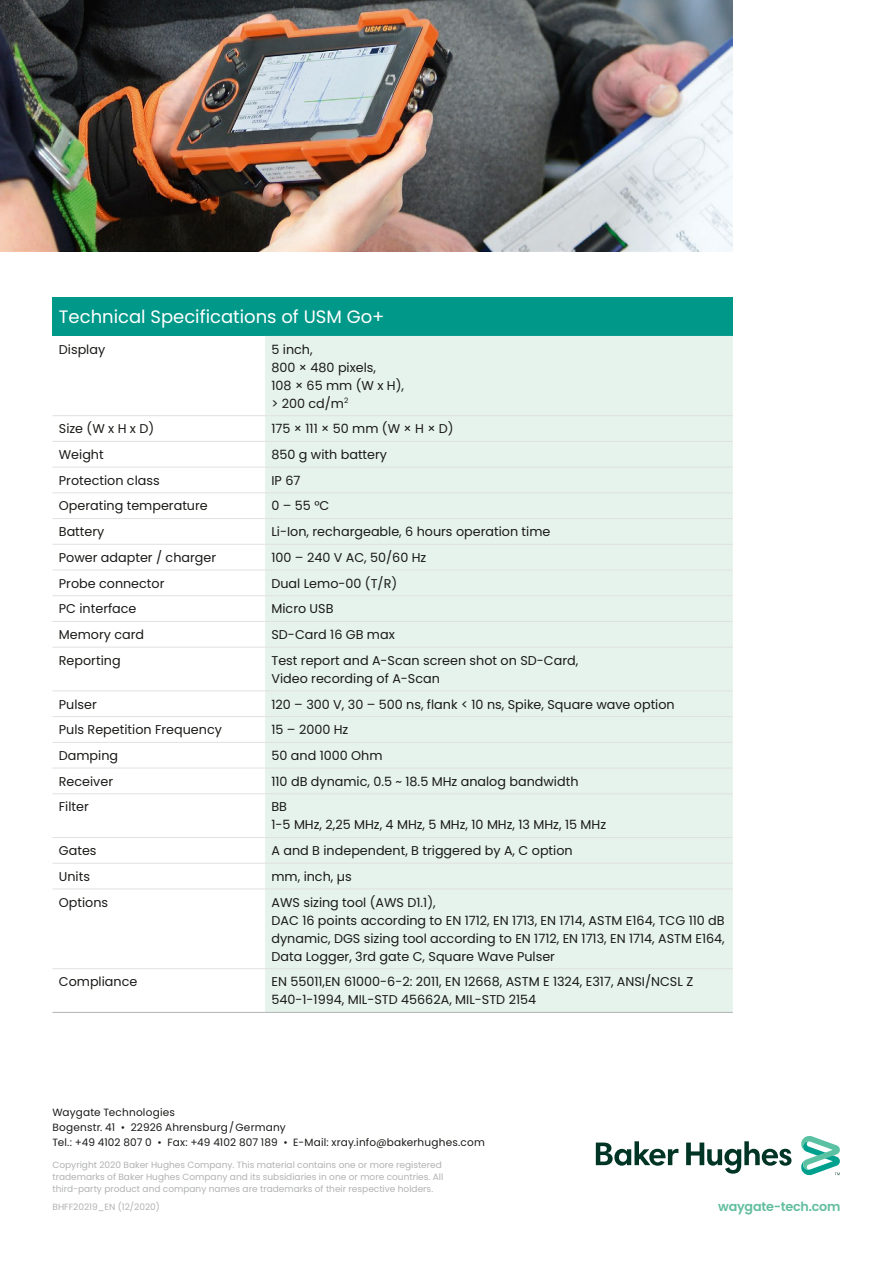
<style>
.page{position:relative;width:893px;height:1263px;background:#fff}
.page>*{position:absolute;margin:0;border:0;box-sizing:border-box;transform-origin:0 0}
.t1{font:18px "Poppins";color:#fff}
.t2{font:12.75px/18px "Poppins";color:#1a1a18}
.t3{font:600 12.75px "Poppins";letter-spacing:-.02em;color:#62bda0}
.t4{font:10.5px/15px "Poppins";letter-spacing:.015em;color:#1a1a18}
.t5{font:9px/12px "Poppins";color:#b1b2b3}
</style>
<div class="page">
<div style="left:52px;top:298px;width:681px;height:38px;background:#009889"></div>
<div style="left:265px;top:336px;width:468px;height:676px;background:#e6f3ed"></div>
<hr style="left:52px;top:415px;width:213px;height:1px;background:#e1e1e1">
<hr style="left:265px;top:415px;width:468px;height:1px;background:#e1e1e1">
<hr style="left:52px;top:441px;width:213px;height:1px;background:#e1e1e1">
<hr style="left:265px;top:441px;width:468px;height:1px;background:#e1e1e1">
<hr style="left:52px;top:467px;width:213px;height:1px;background:#e1e1e1">
<hr style="left:265px;top:467px;width:468px;height:1px;background:#e1e1e1">
<hr style="left:52px;top:492px;width:213px;height:1px;background:#e1e1e1">
<hr style="left:265px;top:492px;width:468px;height:1px;background:#e1e1e1">
<hr style="left:52px;top:518px;width:213px;height:1px;background:#e1e1e1">
<hr style="left:265px;top:518px;width:468px;height:1px;background:#e1e1e1">
<hr style="left:52px;top:544px;width:213px;height:1px;background:#e1e1e1">
<hr style="left:265px;top:544px;width:468px;height:1px;background:#e1e1e1">
<hr style="left:52px;top:570px;width:213px;height:1px;background:#e1e1e1">
<hr style="left:265px;top:570px;width:468px;height:1px;background:#e1e1e1">
<hr style="left:52px;top:595px;width:213px;height:1px;background:#e1e1e1">
<hr style="left:265px;top:595px;width:468px;height:1px;background:#e1e1e1">
<hr style="left:52px;top:621px;width:213px;height:1px;background:#e1e1e1">
<hr style="left:265px;top:621px;width:468px;height:1px;background:#e1e1e1">
<hr style="left:52px;top:647px;width:213px;height:1px;background:#e1e1e1">
<hr style="left:265px;top:647px;width:468px;height:1px;background:#e1e1e1">
<hr style="left:52px;top:690px;width:213px;height:1px;background:#e1e1e1">
<hr style="left:265px;top:690px;width:468px;height:1px;background:#e1e1e1">
<hr style="left:52px;top:716px;width:213px;height:1px;background:#e1e1e1">
<hr style="left:265px;top:716px;width:468px;height:1px;background:#e1e1e1">
<hr style="left:52px;top:742px;width:213px;height:1px;background:#e1e1e1">
<hr style="left:265px;top:742px;width:468px;height:1px;background:#e1e1e1">
<hr style="left:52px;top:768px;width:213px;height:1px;background:#e1e1e1">
<hr style="left:265px;top:768px;width:468px;height:1px;background:#e1e1e1">
<hr style="left:52px;top:793px;width:213px;height:1px;background:#e1e1e1">
<hr style="left:265px;top:793px;width:468px;height:1px;background:#e1e1e1">
<hr style="left:52px;top:837px;width:213px;height:1px;background:#e1e1e1">
<hr style="left:265px;top:837px;width:468px;height:1px;background:#e1e1e1">
<hr style="left:52px;top:863px;width:213px;height:1px;background:#e1e1e1">
<hr style="left:265px;top:863px;width:468px;height:1px;background:#e1e1e1">
<hr style="left:52px;top:888px;width:213px;height:1px;background:#e1e1e1">
<hr style="left:265px;top:888px;width:468px;height:1px;background:#e1e1e1">
<hr style="left:52px;top:968px;width:213px;height:1px;background:#e1e1e1">
<hr style="left:265px;top:968px;width:468px;height:1px;background:#e1e1e1">
<hr style="left:52px;top:1012px;width:213px;height:1px;background:#b1b2b3">
<hr style="left:265px;top:1012px;width:468px;height:1px;background:#b1b2b3">
<img style="left:0;top:0;width:733px;height:251px">
<svg style="left:596px;top:1136px;width:244px;height:40px"></svg>
<h1 class="t1" style="left:59px;top:306px;width:327px">Technical Specifications of USM Go+</h1>
<p class="t2" style="left:59px;top:340px;width:48px">Display</p>
<p class="t2" style="left:271px;top:340px;width:134px">5 inch,<br>800 × 480 pixels,<br>108 × 65 mm (W x H), &gt; 200 cd/m<sup>2</sup></p>
<p class="t2" style="left:59px;top:420px;width:97px">Size (W x H x D)</p>
<p class="t2" style="left:271px;top:420px;width:184px">175 × 111 × 50 mm (W × H × D)</p>
<p class="t2" style="left:59px;top:446px;width:46px">Weight</p>
<p class="t2" style="left:271px;top:446px;width:117px">850 g with battery</p>
<p class="t2" style="left:59px;top:471px;width:102px">Protection class</p>
<p class="t2" style="left:271px;top:471px;width:30px">IP 67</p>
<p class="t2" style="left:59px;top:497px;width:150px">Operating temperature</p>
<p class="t2" style="left:271px;top:497px;width:59px">0 – 55 °C</p>
<p class="t2" style="left:59px;top:523px;width:47px">Battery</p>
<p class="t2" style="left:271px;top:523px;width:280px">Li-Ion, rechargeable, 6 hours operation time</p>
<p class="t2" style="left:59px;top:548px;width:159px">Power adapter / charger</p>
<p class="t2" style="left:271px;top:548px;width:156px">100 – 240 V AC, 50/60 Hz</p>
<p class="t2" style="left:59px;top:574px;width:107px">Probe connector</p>
<p class="t2" style="left:271px;top:574px;width:127px">Dual Lemo-00 (T/R)</p>
<p class="t2" style="left:59px;top:600px;width:79px">PC interface</p>
<p class="t2" style="left:271px;top:600px;width:64px">Micro USB</p>
<p class="t2" style="left:59px;top:626px;width:87px">Memory card</p>
<p class="t2" style="left:271px;top:626px;width:125px">SD-Card 16 GB max</p>
<p class="t2" style="left:59px;top:651px;width:63px">Reporting</p>
<p class="t2" style="left:271px;top:651px;width:308px">Test report and A-Scan screen shot on SD-Card,<br>Video recording of A-Scan</p>
<p class="t2" style="left:59px;top:695px;width:39px">Pulser</p>
<p class="t2" style="left:271px;top:695px;width:405px">120 – 300 V, 30 – 500 ns, flank &lt; 10 ns, Spike, Square wave option</p>
<p class="t2" style="left:59px;top:721px;width:165px">Puls Repetition Frequency</p>
<p class="t2" style="left:271px;top:721px;width:78px">15 – 2000 Hz</p>
<p class="t2" style="left:59px;top:746px;width:61px">Damping</p>
<p class="t2" style="left:271px;top:746px;width:113px">50 and 1000 Ohm</p>
<p class="t2" style="left:59px;top:772px;width:56px">Receiver</p>
<p class="t2" style="left:271px;top:772px;width:308px">110 dB dynamic, 0.5 ~ 18.5 MHz analog bandwidth</p>
<p class="t2" style="left:59px;top:798px;width:32px">Filter</p>
<p class="t2" style="left:271px;top:798px;width:336px">BB<br>1-5 MHz, 2,25 MHz, 4 MHz, 5 MHz, 10 MHz, 13 MHz, 15 MHz</p>
<p class="t2" style="left:59px;top:842px;width:39px">Gates</p>
<p class="t2" style="left:271px;top:842px;width:303px">A and B independent, B triggered by A, C option</p>
<p class="t2" style="left:59px;top:867px;width:33px">Units</p>
<p class="t2" style="left:271px;top:867px;width:82px">mm, inch, µs</p>
<p class="t2" style="left:59px;top:893px;width:51px">Options</p>
<p class="t2" style="left:271px;top:893px;width:455px">AWS sizing tool (AWS D1.1),<br>DAC 16 points according to EN 1712, EN 1713, EN 1714, ASTM E164, TCG 110 dB dynamic, DGS sizing tool according to EN 1712, EN 1713, EN 1714, ASTM E164, Data Logger, 3rd gate C, Square Wave Pulser</p>
<p class="t2" style="left:59px;top:973px;width:80px">Compliance</p>
<p class="t2" style="left:271px;top:973px;width:423px">EN 55011,EN 61000-6-2: 2011, EN 12668, ASTM E 1324, E317, ANSI/NCSL Z<br>540-1-1994, MIL-STD 45662A, MIL-STD 2154</p>
<p class="t4" style="left:52px;top:1105px;width:434px">Waygate Technologies<br>Bogenstr. 41 • 22926 Ahrensburg/Germany<br>Tel.: +49 4102 807 0 • Fax: +49 4102 807 189 • E-Mail: xray.info@bakerhughes.com</p>
<p class="t5" style="left:52px;top:1158px;width:392px">Copyright 2020 Baker Hughes Company. This material contains one or more registered trademarks of Baker Hughes Company and its subsidiaries in one or more countries. All third-party product and company names are trademarks of their respective holders.</p>
<p class="t5" style="left:52px;top:1201px;width:109px">BHFF20219_EN (12/2020)</p>
<p class="t3" style="left:718px;top:1198px;width:124px">waygate-tech.com</p>
</div>
